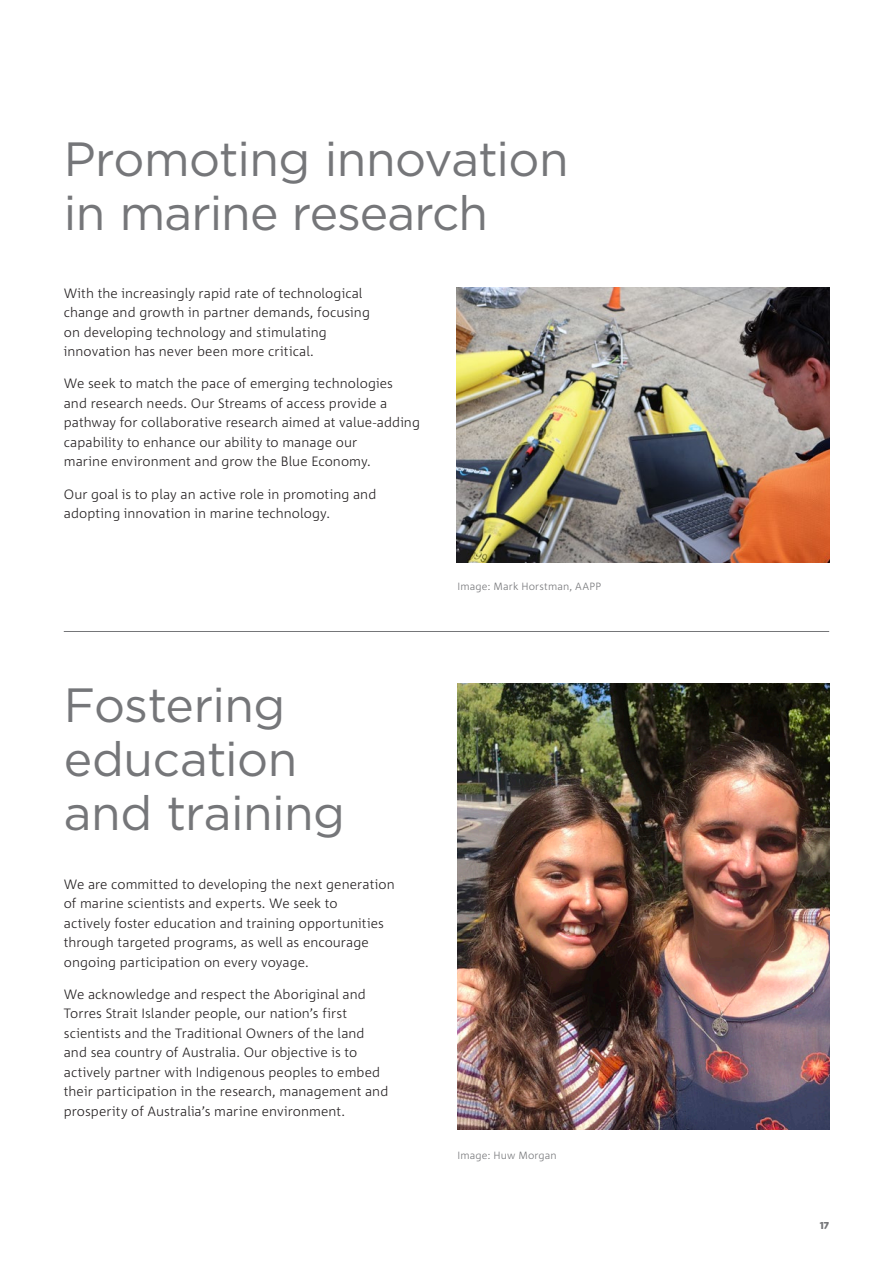
<style>
.page{position:relative;width:893px;height:1263px;background:#fff}
.page>*{position:absolute;margin:0;border:0;box-sizing:border-box;transform-origin:0 0}
.H1_Page_Title_A4{font:48px/54px "Gotham";letter-spacing:-.015em;color:#757679}
.Body_Copy{font:48px/54px "Gotham";letter-spacing:-.01em;color:#757679}
.Body_Copy-2{font:300 13.5px/19.5px "Corpid C1";letter-spacing:.005em;color:#231f20}
.Image_Position_updated{font:300 10.5px "Corpid C1";letter-spacing:.015em;color:#757679}
.t1{font:800 10.5px "Corpid C1";color:#757679}
</style>
<div class="page">
<img style="left:457px;top:287px;width:372px;height:275px">
<img style="left:457px;top:683px;width:372px;height:447px">
<hr style="left:64px;top:631px;width:765px;height:1px;background:#757679">
<h1 class="H1_Page_Title_A4" style="left:64px;top:131px;width:506px">Promoting innovation in marine research</h1>
<p class="Body_Copy-2" style="left:64px;top:283px;width:308px">With the increasingly rapid rate of technological change and growth in partner demands, focusing on developing technology and stimulating innovation has never been more critical.</p>
<p class="Body_Copy-2" style="left:64px;top:373px;width:358px">We seek to match the pace of emerging technologies<br>and research needs. Our Streams of access provide a pathway for collaborative research aimed at value‑adding capability to enhance our ability to manage our<br>marine environment and grow the Blue Economy.</p>
<p class="Body_Copy-2" style="left:64px;top:484px;width:314px">Our goal is to play an active role in promoting and adopting innovation in marine technology.</p>
<p class="Body_Copy" style="left:64px;top:677px;width:283px">Fostering education and training</p>
<p class="Body_Copy-2" style="left:64px;top:874px;width:332px">We are committed to developing the next generation of marine scientists and experts. We seek to<br>actively foster education and training opportunities through targeted programs, as well as encourage ongoing participation on every voyage.</p>
<p class="Body_Copy-2" style="left:64px;top:984px;width:326px">We acknowledge and respect the Aboriginal and Torres Strait Islander people, our nation’s first scientists and the Traditional Owners of the land and sea country of Australia. Our objective is to actively partner with Indigenous peoples to embed their participation in the research, management and prosperity of Australia’s marine environment.</p>
<p class="Image_Position_updated" style="left:457px;top:580px;width:145px">Image: Mark Horstman, AAPP</p>
<p class="Image_Position_updated" style="left:457px;top:1148px;width:101px">Image: Huw Morgan</p>
<p class="t1" style="left:820px;top:1218px;width:11px">17</p>
</div>
